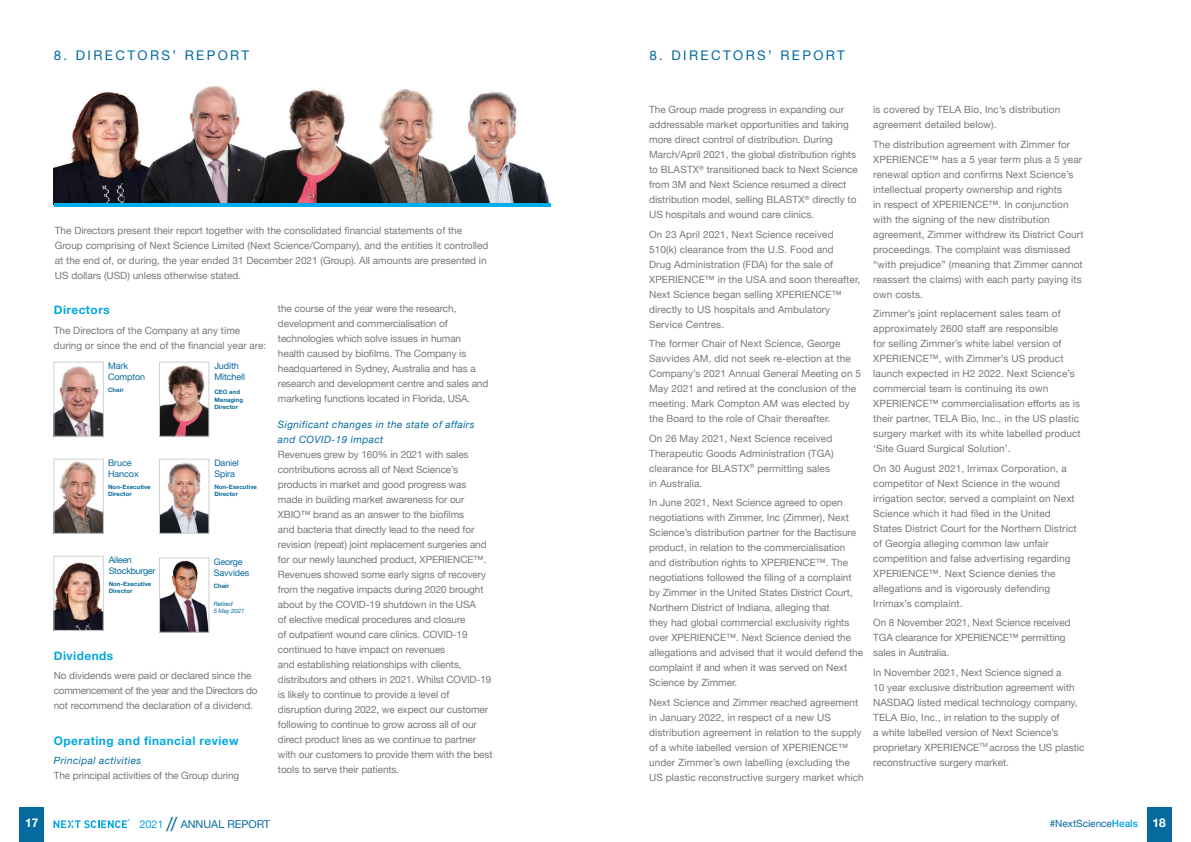
<style>
.page{position:relative;width:1191px;height:842px;background:#fff}
.page>*{position:absolute;margin:0;border:0;box-sizing:border-box;transform-origin:0 0}
.t1{font:13.3px "Helvetica Neue";letter-spacing:.18em;color:#056a9d}
.t2{font:700 12px "Helvetica Neue";color:#fff}
.t3{font:700 11.8px "Helvetica Neue";letter-spacing:.04em;color:#04a7e1}
.t4{font:10.8px "Helvetica Neue";color:#056a9d}
.t5{font:10px/15px "Helvetica Neue";color:#76787b}
.t6{font:italic 10px/15px "Helvetica Neue";letter-spacing:.04em;color:#056a9d}
.t7{font:10px "Helvetica Neue";color:#056a9d}
.t8{font:9px/10.8px "Helvetica Neue";letter-spacing:-.01em;color:#056a9d}
.t9{font:9px/10.8px "Helvetica Neue";letter-spacing:-.03em;color:#056a9d}
.t10{font:700 6px/7.2px "Helvetica Neue";letter-spacing:.01em;color:#056a9d}
.t11{font:italic 6px/7.2px "Helvetica Neue";letter-spacing:-.01em;color:#056a9d}
.s1{color:#04a7e1}
.s2{font-size:19.2px}
.s3{font-weight:500;color:#04a7e1}
.s4{font-weight:700;font-size:12px;color:#fff}
</style>
<div class="page">
<div style="left:19px;top:807px;width:25px;height:35px;background:#056a9d"></div>
<div style="left:1147px;top:807px;width:24px;height:35px;background:#056a9d"></div>
<svg style="left:53px;top:819px;width:77px;height:9px"></svg>
<img style="left:161px;top:560px;width:46px;height:70px">
<div style="left:159px;top:558px;width:50px;height:74px;border:1px solid #cfd2d3"></div>
<img style="left:56px;top:461px;width:45px;height:70px">
<div style="left:54px;top:459px;width:49px;height:74px;border:1px solid #cfd2d3"></div>
<img style="left:56px;top:366px;width:45px;height:68px">
<div style="left:54px;top:362px;width:49px;height:74px;border:1px solid #cfd2d3"></div>
<img style="left:161px;top:365px;width:46px;height:69px">
<div style="left:159px;top:362px;width:50px;height:74px;border:1px solid #cfd2d3"></div>
<img style="left:161px;top:463px;width:46px;height:68px">
<div style="left:159px;top:459px;width:50px;height:74px;border:1px solid #cfd2d3"></div>
<img style="left:56px;top:562px;width:45px;height:66px">
<div style="left:54px;top:556px;width:49px;height:74px;border:1px solid #cfd2d3"></div>
<img style="left:54px;top:86px;width:496px;height:118px">
<hr style="left:54px;top:204px;width:496px;height:3px;background:#00aeef">
<h1 class="t1" style="left:54px;top:45px;width:197px">8. DIRECTORS’ REPORT</h1>
<h1 class="t1" style="left:649px;top:45px;width:197px">8. DIRECTORS’ REPORT</h1>
<p class="t5" style="left:55px;top:223px;width:435px">The Directors present their report together with the consolidated financial statements of the Group comprising of Next Science Limited (Next Science/Company), and the entities it controlled at the end of, or during, the year ended 31 December 2021 (Group). All amounts are presented in US dollars (USD) unless otherwise stated.</p>
<p class="t3" style="left:54px;top:301px;width:57px">Directors</p>
<p class="t5" style="left:54px;top:323px;width:214px">The Directors of the Company at any time during or since the end of the financial year are:</p>
<p class="t8" style="left:108px;top:361px;width:39px">Mark<br>Compton</p>
<p class="t10" style="left:108px;top:386px;width:17px">Chair</p>
<p class="t8" style="left:108px;top:458px;width:32px">Bruce<br>Hancox</p>
<p class="t10" style="left:108px;top:483px;width:44px">Non-Executive<br>Director</p>
<p class="t9" style="left:109px;top:555px;width:48px">Aileen<br>Stockburger</p>
<p class="t10" style="left:109px;top:581px;width:44px">Non-Executive<br>Director</p>
<p class="t8" style="left:214px;top:361px;width:32px">Judith<br>Mitchell</p>
<p class="t10" style="left:214px;top:389px;width:30px">CEO and<br>Managing<br>Director</p>
<p class="t8" style="left:214px;top:458px;width:26px">Daniel<br>Spira</p>
<p class="t10" style="left:214px;top:483px;width:44px">Non-Executive<br>Director</p>
<p class="t8" style="left:214px;top:557px;width:37px">George<br>Savvides</p>
<p class="t10" style="left:214px;top:582px;width:17px">Chair</p>
<p class="t11" style="left:214px;top:601px;width:32px">Retired<br>5 May 2021</p>
<p class="t3" style="left:54px;top:646px;width:61px">Dividends</p>
<p class="t5" style="left:54px;top:669px;width:205px">No dividends were paid or declared since the commencement of the year and the Directors do not recommend the declaration of a dividend.</p>
<p class="t3" style="left:54px;top:731px;width:186px">Operating and financial review</p>
<p class="t6" style="left:54px;top:754px;width:89px">Principal activities</p>
<p class="t5" style="left:54px;top:769px;width:187px">The principal activities of the Group during</p>
<p class="t5" style="left:278px;top:302px;width:212px">the course of the year were the research, development and commercialisation of technologies which solve issues in human health caused by biofilms. The Company is headquartered in Sydney, Australia and has a research and development centre and sales and marketing functions located in Florida, USA.</p>
<p class="t6" style="left:278px;top:417px;width:198px">Significant changes in the state of affairs and COVID-19 impact</p>
<p class="t5" style="left:278px;top:447px;width:216px">Revenues grew by 160% in 2021 with sales contributions across all of Next Science’s products in market and good progress was made in building market awareness for our XBIO™ brand as an answer to the biofilms<br>and bacteria that directly lead to the need for revision (repeat) joint replacement surgeries and for our newly launched product, XPERIENCE™.<br>Revenues showed some early signs of recovery from the negative impacts during 2020 brought about by the COVID-19 shutdown in the USA<br>of elective medical procedures and closure<br>of outpatient wound care clinics. COVID-19 continued to have impact on revenues<br>and establishing relationships with clients, distributors and others in 2021. Whilst COVID-19 is likely to continue to provide a level of disruption during 2022, we expect our customer following to continue to grow across all of our direct product lines as we continue to partner with our customers to provide them with the best tools to serve their patients.</p>
<p class="t5" style="left:649px;top:103px;width:210px">The Group made progress in expanding our addressable market opportunities and taking more direct control of distribution. During March/April 2021, the global distribution rights to BLASTX<sup>®</sup> transitioned back to Next Science from 3M and Next Science resumed a direct distribution model, selling BLASTX<sup>®</sup> directly to US hospitals and wound care clinics.</p>
<p class="t5" style="left:649px;top:227px;width:213px">On 23 April 2021, Next Science received 510(k) clearance from the U.S. Food and<br>Drug Administration (FDA) for the sale of XPERIENCE™ in the USA and soon thereafter, Next Science began selling XPERIENCE™ directly to US hospitals and Ambulatory Service Centres.</p>
<p class="t5" style="left:649px;top:337px;width:213px">The former Chair of Next Science, George Savvides AM, did not seek re-election at the Company’s 2021 Annual General Meeting on 5<br>May 2021 and retired at the conclusion of the meeting. Mark Compton AM was elected by the Board to the role of Chair thereafter.</p>
<p class="t5" style="left:649px;top:431px;width:186px">On 26 May 2021, Next Science received Therapeutic Goods Administration (TGA) clearance for BLASTX<sup>®</sup> permitting sales in Australia.</p>
<p class="t5" style="left:649px;top:496px;width:215px">In June 2021, Next Science agreed to open negotiations with Zimmer, Inc (Zimmer), Next Science’s distribution partner for the Bactisure product, in relation to the commercialisation and distribution rights to XPERIENCE™. The negotiations followed the filing of a complaint by Zimmer in the United States District Court, Northern District of Indiana, alleging that<br>they had global commercial exclusivity rights over XPERIENCE™. Next Science denied the allegations and advised that it would defend the complaint if and when it was served on Next Science by Zimmer.</p>
<p class="t5" style="left:649px;top:695px;width:216px">Next Science and Zimmer reached agreement in January 2022, in respect of a new US distribution agreement in relation to the supply of a white labelled version of XPERIENCE™ under Zimmer’s own labelling (excluding the US plastic reconstructive surgery market which</p>
<p class="t5" style="left:873px;top:103px;width:188px">is covered by TELA Bio, Inc’s distribution agreement detailed below).</p>
<p class="t5" style="left:873px;top:137px;width:212px">The distribution agreement with Zimmer for XPERIENCE™ has a 5 year term plus a 5 year renewal option and confirms Next Science’s intellectual property ownership and rights<br>in respect of XPERIENCE™. In conjunction with the signing of the new distribution agreement, Zimmer withdrew its District Court proceedings. The complaint was dismissed “with prejudice” (meaning that Zimmer cannot reassert the claims) with each party paying its own costs.</p>
<p class="t5" style="left:873px;top:307px;width:209px">Zimmer’s joint replacement sales team of approximately 2600 staff are responsible<br>for selling Zimmer’s white label version of XPERIENCE™, with Zimmer’s US product launch expected in H2 2022. Next Science’s commercial team is continuing its own XPERIENCE™ commercialisation efforts as is their partner, TELA Bio, Inc., in the US plastic surgery market with its white labelled product ‘Site Guard Surgical Solution’.</p>
<p class="t5" style="left:873px;top:461px;width:205px">On 30 August 2021, Irrimax Corporation, a competitor of Next Science in the wound irrigation sector, served a complaint on Next Science which it had filed in the United States District Court for the Northern District of Georgia alleging common law unfair competition and false advertising regarding XPERIENCE™. Next Science denies the allegations and is vigorously defending Irrimax’s complaint.</p>
<p class="t5" style="left:873px;top:616px;width:199px">On 8 November 2021, Next Science received<br>TGA clearance for XPERIENCE™ permitting sales in Australia.</p>
<p class="t5" style="left:873px;top:665px;width:213px">In November 2021, Next Science signed a<br>10 year exclusive distribution agreement with NASDAQ listed medical technology company, TELA Bio, Inc., in relation to the supply of<br>a white labelled version of Next Science’s proprietary XPERIENCE<sup>TM</sup> across the US plastic reconstructive surgery market.</p>
<p class="t2" style="left:25px;top:813px;width:15px">17</p>
<p class="t4" style="left:139px;top:816px;width:132px"><span class="s1">2021</span> <span class="s2">//</span> ANNUAL REPORT</p>
<p class="t7" style="left:1049px;top:816px;width:118px">#NextScience<span class="s3">Heals</span> <span class="s4">18</span></p>
</div>
